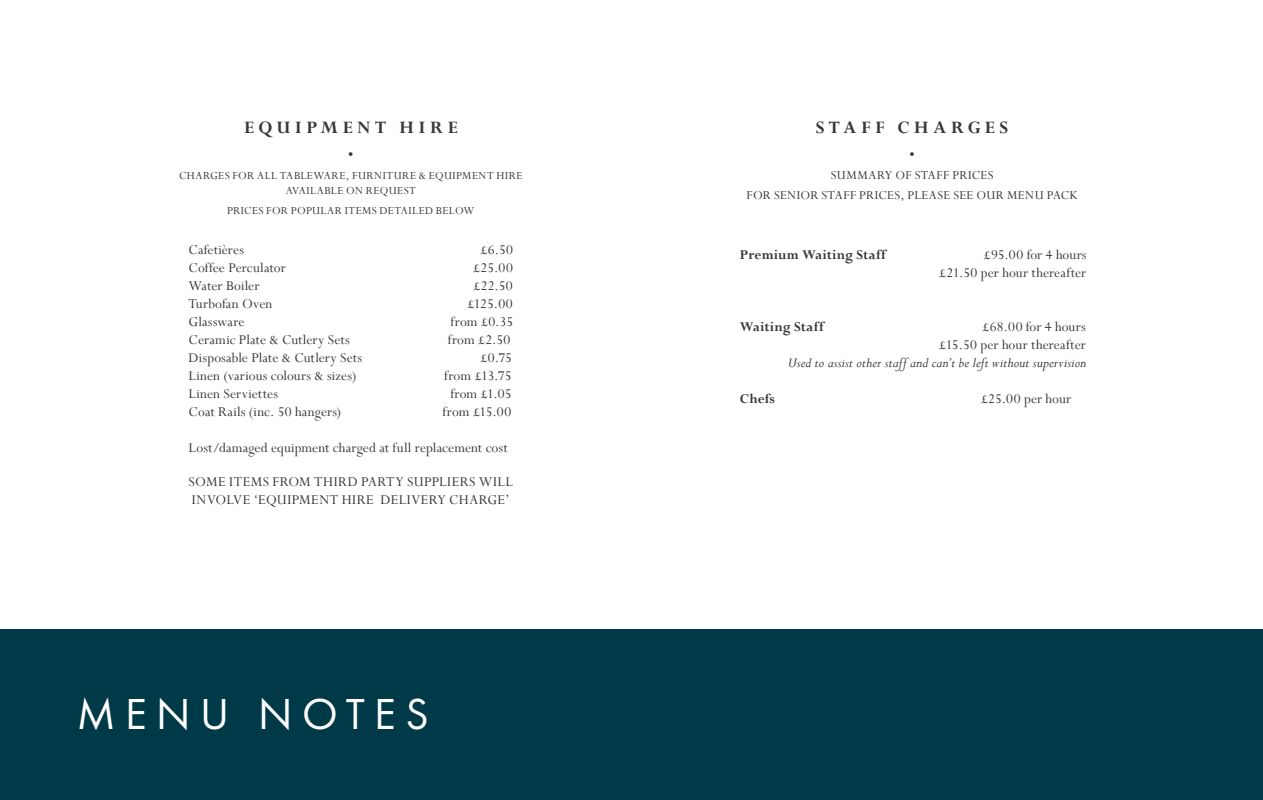
<style>
.page{position:relative;width:1263px;height:800px;background:#fff}
.page>*{position:absolute;margin:0;border:0;box-sizing:border-box;transform-origin:0 0}
.t1{font:45px "Futura PT";letter-spacing:.21em;color:#fff}
.Food_title{font:700 19.5px "Perpetua";letter-spacing:.23em;color:#383839}
.Wine_price{font:15px/18px "Perpetua";letter-spacing:.005em;color:#383839;text-align:right}
.Food_price{font:15px/18px "Perpetua";letter-spacing:.035em;color:#383839}
.Wine_price-2{font:italic 15px "Perpetua";letter-spacing:.005em;color:#383839}
.Wine_price-3{font:700 15px "Perpetua";letter-spacing:.015em;color:#383839}
.Food_price-2{font:700 15px "Perpetua";color:#383839}
.Food_price-3{font:13.5px "Perpetua";letter-spacing:.03em;color:#383839}
.Food_price-4{font:12px/15.6px "Perpetua";letter-spacing:.035em;color:#383839;text-align:center}
</style>
<div class="page">
<div style="left:0;top:629px;width:1263px;height:170px;background:#003a48"></div>
<p class="Food_title" style="left:244px;top:115px;width:215px">EQUIPMENT HIRE</p>
<p class="Food_price-2" style="left:348px;top:145px;width:7px">•</p>
<p class="Food_price-4" style="left:179px;top:167px;width:345px">CHARGES FOR ALL TABLEWARE, FURNITURE &amp; EQUIPMENT HIRE<br>AVAILABLE ON REQUEST</p>
<p class="Food_price-4" style="left:227px;top:203px;width:249px">PRICES FOR POPULAR ITEMS DETAILED BELOW</p>
<p class="Wine_price" style="left:189px;top:240px;width:57px">Cafetières</p>
<p class="Wine_price" style="left:480px;top:240px;width:34px">£6.50</p>
<p class="Wine_price" style="left:189px;top:258px;width:99px">Coffee Perculator</p>
<p class="Wine_price" style="left:473px;top:258px;width:41px">£25.00</p>
<p class="Wine_price" style="left:189px;top:276px;width:73px">Water Boiler</p>
<p class="Wine_price" style="left:474px;top:276px;width:41px">£22.50</p>
<p class="Wine_price" style="left:189px;top:294px;width:85px">Turbofan Oven</p>
<p class="Wine_price" style="left:467px;top:294px;width:47px">£125.00</p>
<p class="Wine_price" style="left:189px;top:312px;width:58px">Glassware</p>
<p class="Wine_price" style="left:451px;top:312px;width:64px">from £0.35</p>
<p class="Wine_price" style="left:189px;top:330px;width:163px">Ceramic Plate &amp; Cutlery Sets</p>
<p class="Wine_price" style="left:448px;top:330px;width:64px">from £2.50</p>
<p class="Wine_price" style="left:189px;top:348px;width:175px">Disposable Plate &amp; Cutlery Sets</p>
<p class="Wine_price" style="left:480px;top:348px;width:33px">£0.75</p>
<p class="Wine_price" style="left:189px;top:366px;width:169px">Linen (various colours &amp; sizes)</p>
<p class="Wine_price" style="left:444px;top:366px;width:69px">from £13.75</p>
<p class="Wine_price" style="left:189px;top:384px;width:91px">Linen Serviettes</p>
<p class="Wine_price" style="left:450px;top:384px;width:63px">from £1.05</p>
<p class="Wine_price" style="left:189px;top:402px;width:154px">Coat Rails (inc. 50 hangers)</p>
<p class="Wine_price" style="left:442px;top:402px;width:70px">from £15.00</p>
<p class="Wine_price" style="left:189px;top:438px;width:321px">Lost/damaged equipment charged at full replacement cost</p>
<p class="Food_price" style="left:189px;top:472px;width:326px">SOME ITEMS FROM THIRD PARTY SUPPLIERS WILL<br>INVOLVE ‘EQUIPMENT HIRE DELIVERY CHARGE’</p>
<p class="t1" style="left:77px;top:687px;width:353px">MENU NOTES</p>
<p class="Food_title" style="left:816px;top:115px;width:194px">STAFF CHARGES</p>
<p class="Food_price-2" style="left:909px;top:145px;width:7px">•</p>
<p class="Food_price-3" style="left:831px;top:166px;width:164px">SUMMARY OF STAFF PRICES</p>
<p class="Food_price-3" style="left:746px;top:186px;width:333px">FOR SENIOR STAFF PRICES, PLEASE SEE OUR MENU PACK</p>
<p class="Wine_price-3" style="left:740px;top:245px;width:148px">Premium Waiting Staff</p>
<p class="Wine_price" style="left:939px;top:245px;width:149px">£95.00 for 4 hours<br>£21.50 per hour thereafter</p>
<p class="Wine_price-3" style="left:740px;top:317px;width:85px">Waiting Staff</p>
<p class="Wine_price" style="left:982px;top:317px;width:105px">£68.00 for 4 hours</p>
<p class="Wine_price" style="left:939px;top:335px;width:148px">£15.50 per hour thereafter</p>
<p class="Wine_price-2" style="left:788px;top:353px;width:300px">Used to assist other staff and can’t be left without supervision</p>
<p class="Wine_price-3" style="left:740px;top:389px;width:37px">Chefs</p>
<p class="Wine_price" style="left:981px;top:389px;width:92px">£25.00 per hour</p>
</div>
